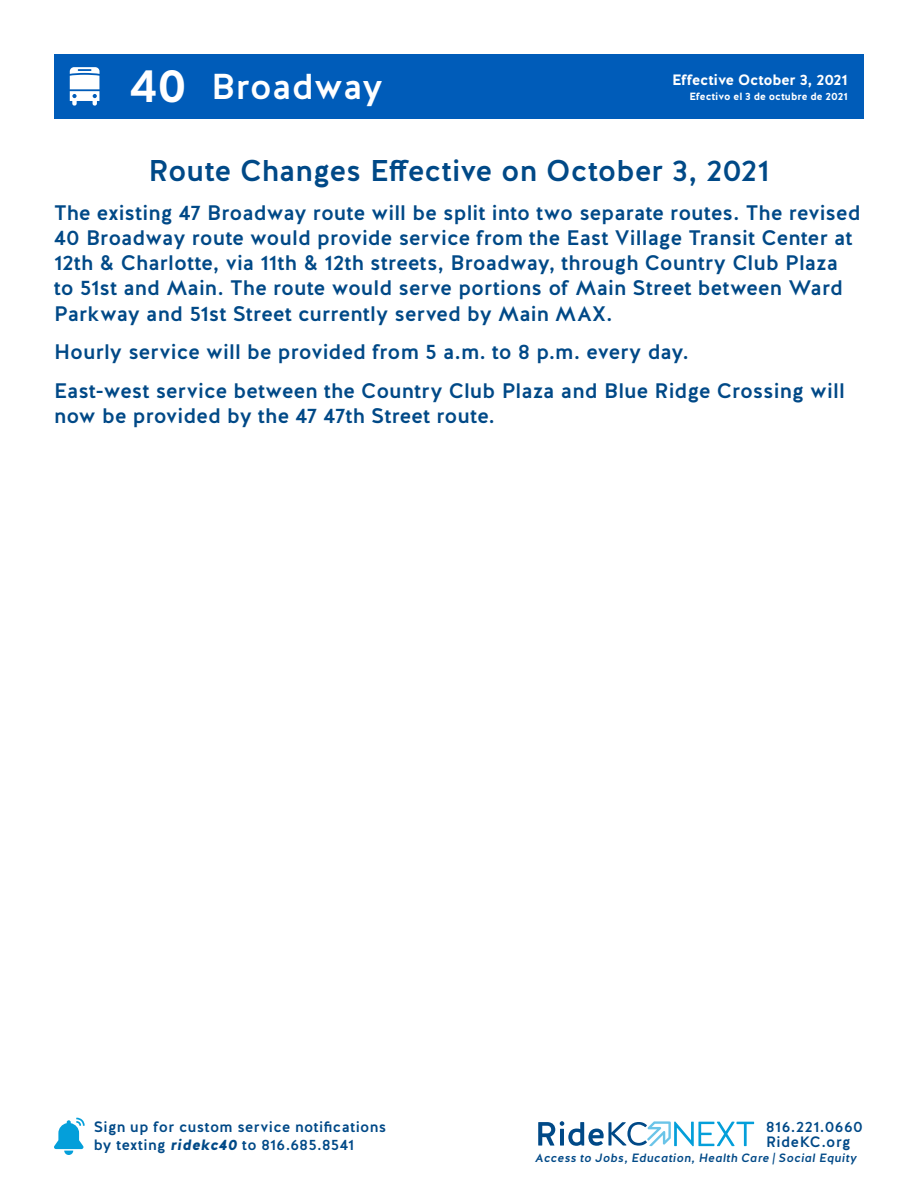
<style>
.page{position:relative;width:918px;height:1188px;background:#fff}
.page>*{position:absolute;margin:0;border:0;box-sizing:border-box;transform-origin:0 0}
.t1{font:500 36px "Halis GR";color:#fff}
.t2{font:500 30px "Halis GR";letter-spacing:.005em;color:#004987}
.t3{font:500 21px/25.2px "Halis GR";letter-spacing:.005em;color:#004987}
.t4{font:500 15px/15px "Halis GR";letter-spacing:.025em;color:#004987}
.t5{font:700 15px "Halis GR";letter-spacing:-.01em;color:#fff}
.t6{font:italic 500 12px "Halis GR";letter-spacing:.02em;color:#004987}
.t7{font:700 10.5px "Halis GR";letter-spacing:.005em;color:#fff}
.s1{font-family:"Interstate Mono";font-weight:700;font-size:45px}
.s2{font-weight:900;font-style:italic}
</style>
<div class="page">
<div style="left:54px;top:54px;width:810px;height:65px;background:#005cb9"></div>
<svg style="left:54px;top:1118px;width:31px;height:37px"></svg>
<svg style="left:538px;top:1121px;width:216px;height:26px"></svg>
<svg style="left:70px;top:67px;width:30px;height:39px"></svg>
<h1 class="t1" style="left:130px;top:63px;width:255px"><span class="s1">40</span> Broadway</h1>
<p class="t5" style="left:672px;top:70px;width:177px">Effective October 3, 2021</p>
<p class="t7" style="left:689px;top:89px;width:160px">Efectivo el 3 de octubre de 2021</p>
<h2 class="t2" style="left:149px;top:151px;width:622px">Route Changes Effective on October 3, 2021</h2>
<p class="t3" style="left:54px;top:200px;width:808px">The existing 47 Broadway route will be split into two separate routes. The revised 40 Broadway route would provide service from the East Village Transit Center at 12th &amp; Charlotte, via 11th &amp; 12th streets, Broadway, through Country Club Plaza to 51st and Main. The route would serve portions of Main Street between Ward Parkway and 51st Street currently served by Main MAX.</p>
<p class="t3" style="left:54px;top:333px;width:793px;line-height:38.7px">Hourly service will be provided from 5 a.m. to 8 p.m. every day.<br>East-west service between the Country Club Plaza and Blue Ridge Crossing will</p>
<p class="t3" style="left:54px;top:404px;width:443px">now be provided by the 47 47th Street route.</p>
<p class="t4" style="left:94px;top:1118px;width:294px;line-height:18px">Sign up for custom service notifications by texting <span class="s2">ridekc40</span> to 816.685.8541</p>
<p class="t4" style="left:766px;top:1119px;width:98px">816.221.0660<br>RideKC.org</p>
<p class="t6" style="left:535px;top:1151px;width:323px">Access to Jobs, Education, Health Care | Social Equity</p>
</div>
